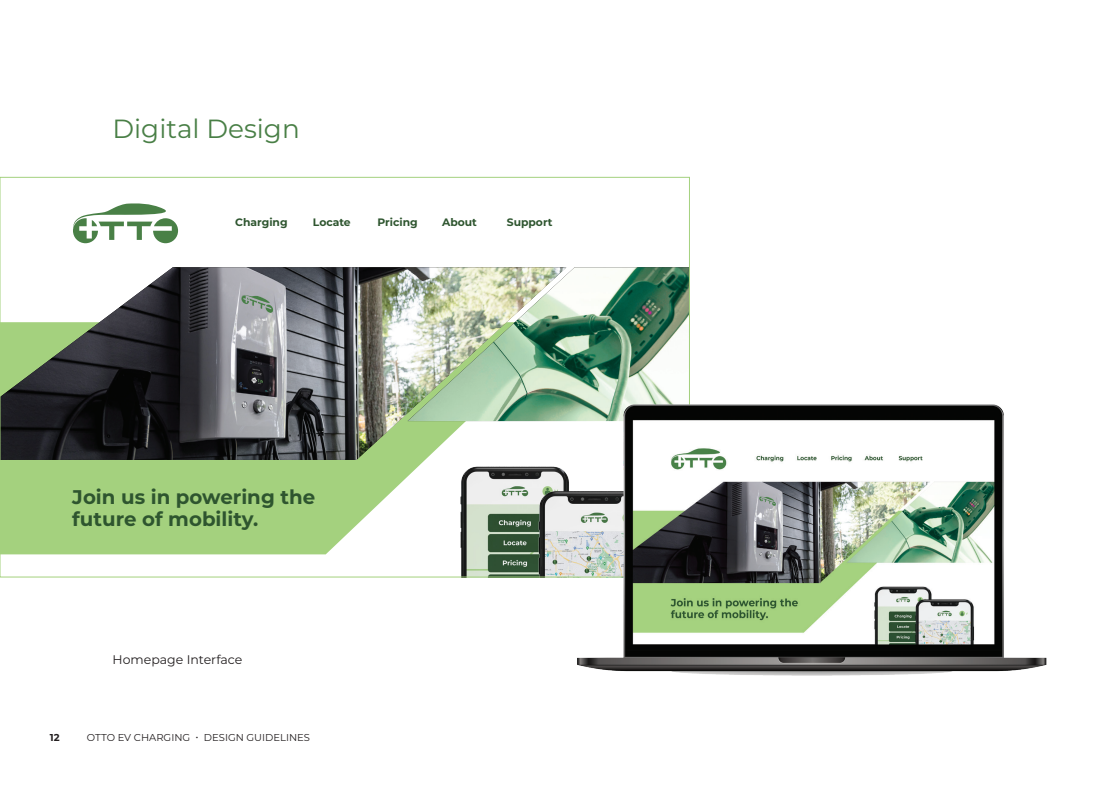
<style>
.page{position:relative;width:1098px;height:790px;background:#fff}
.page>*{position:absolute;margin:0;border:0;box-sizing:border-box;transform-origin:0 0}
.Page_Titles{font:26.25px "Montserrat";color:#497f46}
.t1{font:700 19.75px/22.2px "Montserrat";color:#2e552f}
.Subtext{font:12.5px "Montserrat";color:#231f20}
.t2{font:700 10.75px "Montserrat";color:#2e552f}
.t3{font:10px "Montserrat";color:#231f20}
.t4{font:700 10px "Montserrat";color:#231f20}
</style>
<div class="page">
<svg style="left:73px;top:203px;width:105px;height:40px"></svg>
<div style="left:2px;top:459px;width:424px;height:95px;background:#a4d17e"></div>
<img style="left:2px;top:267px;width:554px;height:192px">
<img style="left:407px;top:267px;width:280px;height:154px">
<img style="left:454px;top:443px;width:102px;height:24px">
<img style="left:392px;top:467px;width:164px;height:108px">
<img style="left:556px;top:307px;width:491px;height:369px">
<p class="Page_Titles" style="left:112px;top:111px;width:189px">Digital Design</p>
<p class="t2" style="left:235px;top:214px;width:54px">Charging</p>
<p class="t2" style="left:313px;top:214px;width:39px">Locate</p>
<p class="t2" style="left:377px;top:214px;width:42px">Pricing</p>
<p class="t2" style="left:442px;top:214px;width:36px">About</p>
<p class="t2" style="left:507px;top:214px;width:47px">Support</p>
<p class="t1" style="left:72px;top:484px;width:244px">Join us in powering the future of mobility.</p>
<p class="Subtext" style="left:112px;top:650px;width:131px">Homepage Interface</p>
<p class="t4" style="left:50px;top:729px;width:11px">12</p>
<p class="t3" style="left:87px;top:729px;width:225px">OTTO EV CHARGING • DESIGN GUIDELINES</p>
</div>
